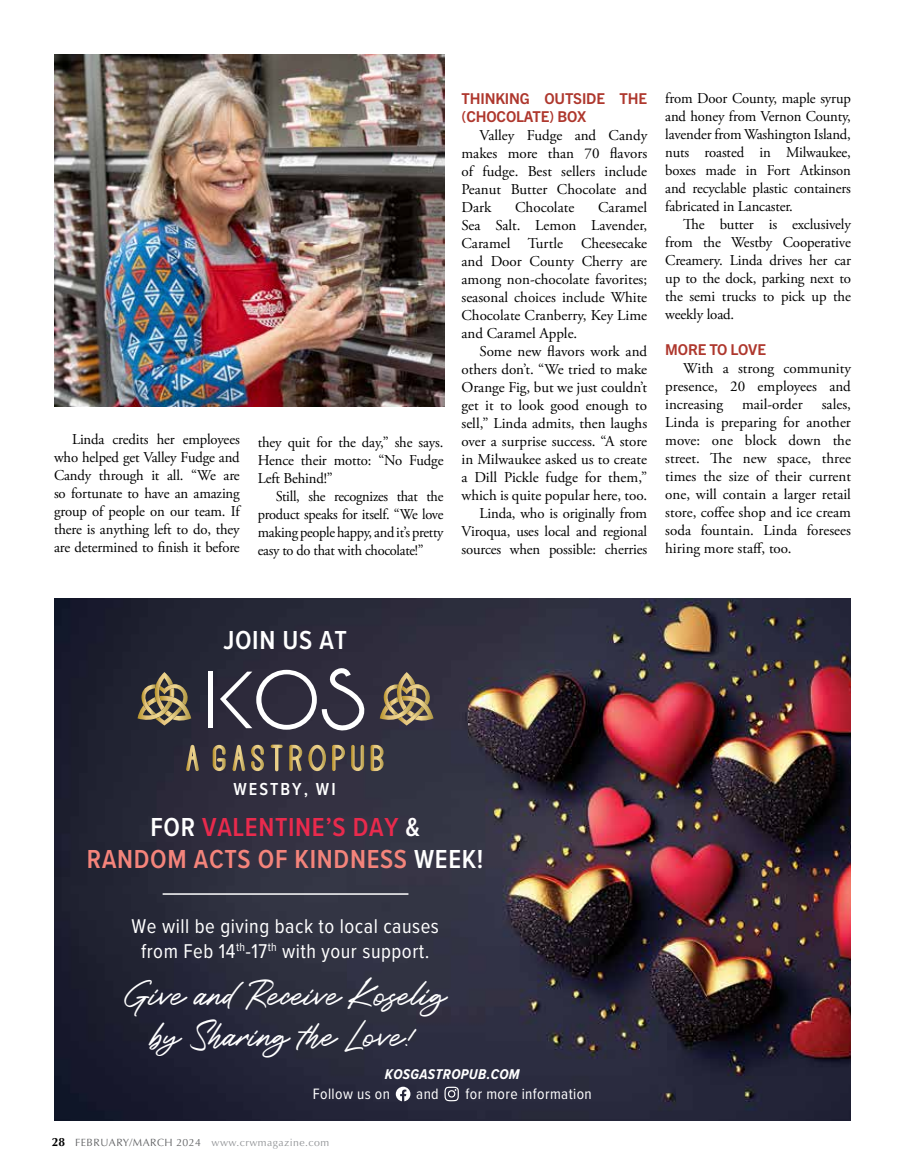
<style>
.page{position:relative;width:905px;height:1175px;background:#fff}
.page>*{position:absolute;margin:0;border:0;box-sizing:border-box;transform-origin:0 0}
.t1{font:33.45px/40.2px "Roustel";color:#fff;text-align:center}
.t2{font:600 27px/32.4px "Proxima Nova Cond";letter-spacing:.025em;color:#f4847b;text-align:center}
.t3{font:600 27px "Proxima Nova Cond";letter-spacing:.025em;color:#fff}
.t4{font:20.7px/24.8px "Proxima Nova Cond";letter-spacing:.025em;color:#fff;text-align:center}
.t5{font:600 18px "Proxima Nova Cond";letter-spacing:.11em;color:#fff}
.t6{font:15.6px "Proxima Nova Cond";letter-spacing:.025em;color:#fff}
.t7{font:15px/18px "Adobe Garamond Pro";color:#000;text-align:justify}
.t8{font:15px/18px "Adobe Garamond Pro";color:#000;text-align:justify;scale:.96 1}
.t9{font:700 15px/18px "Trade Gothic Next LT Pro";letter-spacing:-.01em;color:#ae372d}
.t10{font:italic 700 14.7px "Proxima Nova Cond";letter-spacing:.025em;color:#fff}
.t11{font:10.5px "Optima LT Std";letter-spacing:.04em;color:#939598}
.s1{color:#fff}
.s2{color:#e92a4d}
.s3{font-weight:700;font-size:12px;color:#000}
.s4{color:#636466}
</style>
<div class="page">
<img style="left:54px;top:599px;width:796px;height:521px">
<hr style="left:208px;top:671px;width:4px;height:57px;background:#fff">
<svg style="left:134px;top:672px;width:58px;height:53px;background:#695f4a"></svg>
<svg style="left:220px;top:662px;width:214px;height:75px;background:#524e56"></svg>
<svg style="left:186px;top:745px;width:13px;height:26px"></svg>
<svg style="left:213px;top:745px;width:13px;height:26px"></svg>
<svg style="left:232px;top:745px;width:13px;height:26px"></svg>
<svg style="left:251px;top:745px;width:13px;height:26px"></svg>
<svg style="left:271px;top:744px;width:12px;height:27px"></svg>
<svg style="left:289px;top:745px;width:13px;height:26px"></svg>
<svg style="left:308px;top:745px;width:18px;height:26px"></svg>
<svg style="left:332px;top:745px;width:13px;height:26px"></svg>
<svg style="left:351px;top:745px;width:13px;height:26px"></svg>
<svg style="left:370px;top:745px;width:13px;height:26px"></svg>
<hr style="left:163px;top:893px;width:245px;height:1px;background:#fff">
<svg style="left:444px;top:1086px;width:15px;height:15px"></svg>
<svg style="left:396px;top:1086px;width:14px;height:15px"></svg>
<img style="left:54px;top:54px;width:391px;height:352px">
<p class="t7" style="left:54px;top:430px;width:187px;text-indent:18px">Linda credits her employees who helped get Valley Fudge and Candy through it all. “We are so fortunate to have an amazing group of people on our team. If there is anything left to do, they are determined to finish it before</p>
<p class="t7" style="left:258px;top:434px;width:187px">they quit for the day,” she says.<br>Hence their motto: “No Fudge Left Behind!”</p>
<p class="t8" style="left:258px;top:488px;width:195px;text-indent:18px">Still, she recognizes that the product speaks for itself. “We love making people happy, and it’s pretty easy to do that with chocolate!”</p>
<p class="t9" style="left:461px;top:88px;width:187px">THINKING OUTSIDE THE (CHOCOLATE) BOX</p>
<p class="t7" style="left:461px;top:126px;width:187px;text-indent:18px">Valley Fudge and Candy makes more than 70 flavors of fudge. Best sellers include Peanut Butter Chocolate and Dark</p>
<p class="t7" style="left:461px;top:198px;width:187px;text-indent:137px">Caramel Sea Salt. Lemon Lavender, Caramel Turtle Cheesecake and Door County Cherry are among non-chocolate favorites; seasonal choices include White Chocolate Cranberry, Key Lime and Caramel Apple.</p>
<p class="t7" style="left:461px;top:342px;width:187px;text-align:right">Some new flavors work and others don’t. “We tried to make<br>Orange Fig, but we just couldn’t get it to look good enough to sell,” Linda admits, then laughs over a surprise success. “A store in Milwaukee asked us to create a Dill Pickle fudge for them,” which is quite popular here, too.<br>Linda, who is originally from<br>Viroqua, uses local and regional sources when possible: cherries</p>
<p class="t7" style="left:515px;top:198px;width:61px">Chocolate</p>
<p class="t7" style="left:665px;top:90px;width:187px">from Door County, maple syrup and honey from Vernon County, lavender from Washington Island, nuts roasted in Milwaukee, boxes made in Fort Atkinson and recyclable plastic containers fabricated in Lancaster.</p>
<p class="t7" style="left:665px;top:216px;width:187px;text-indent:18px">The butter is exclusively from the Westby Cooperative Creamery. Linda drives her car up to the dock, parking next to the semi trucks to pick up the weekly load.</p>
<p class="t9" style="left:665px;top:339px;width:102px">MORE TO LOVE</p>
<p class="t7" style="left:665px;top:360px;width:187px;text-indent:18px">With a strong community presence, 20 employees and increasing</p>
<p class="t7" style="left:665px;top:396px;width:187px;text-indent:156px">sales, Linda is preparing for another move: one block down the street. The new space, three times the size of their current one, will contain a larger retail store, coffee shop and ice cream soda fountain. Linda foresees hiring more staff, too.</p>
<p class="t7" style="left:742px;top:396px;width:62px">mail-order</p>
<h2 class="t3" style="left:223px;top:620px;width:125px">JOIN US AT</h2>
<p class="t5" style="left:233px;top:775px;width:104px">WESTBY, WI</p>
<h2 class="t2" style="left:87px;top:809px;width:398px"><span class="s1">FOR</span> <span class="s2">VALENTINE’S DAY</span> <span class="s1">&amp;<br></span>RANDOM ACTS OF KINDNESS <span class="s1">WEEK!</span></h2>
<h3 class="t4" style="left:132px;top:913px;width:309px">We will be giving back to local causes from Feb 14<sup>th</sup>-17<sup>th</sup> with your support.</h3>
<h1 class="t1" style="left:123px;top:972px;width:322px">Give and Receive Koselig by Sharing the Love!</h1>
<p class="t10" style="left:385px;top:1063px;width:136px">KOSGASTROPUB.COM</p>
<p class="t6" style="left:313px;top:1082px;width:79px">Follow us on</p>
<p class="t6" style="left:416px;top:1082px;width:24px">and</p>
<p class="t6" style="left:465px;top:1082px;width:128px">for more information</p>
<p class="t11" style="left:52px;top:1136px;width:279px"><span class="s3">28</span> <span class="s4">FEBRUARY/MARCH 2024</span> www.crwmagazine.com</p>
</div>
